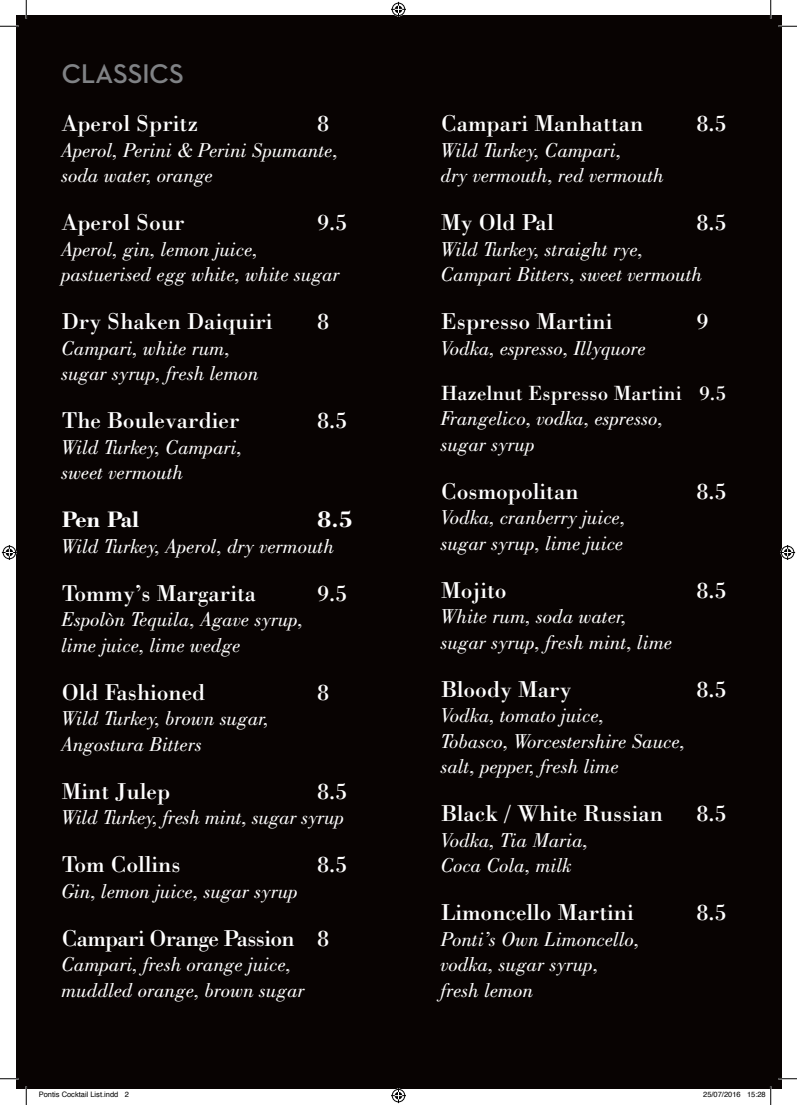
<style>
.page{position:relative;width:797px;height:1105px;background:#fff}
.page>*{position:absolute;margin:0;border:0;box-sizing:border-box;transform-origin:0 0}
.t1{font:700 27.5px "Neutraface 2 Display";color:#808285}
.t2{font:23.75px "Bodoni BT";color:#fff}
.t3{font:23.75px "Bodoni BT";letter-spacing:-.03em;color:#fff}
.t4{font:700 23.75px "Bodoni BT";letter-spacing:-.045em;color:#fff}
.t5{font:italic 21.25px/25.5px "Bodoni BT";color:#fff}
.t6{font:21.25px "Bodoni BT";color:#fff}
.t7{font:7.5px "Helvetica";color:#000}
</style>
<div class="page">
<div style="left:16px;top:16px;width:765px;height:1073px;background:#080302"></div>
<svg style="left:0;top:25px;width:19px;height:2px"></svg>
<svg style="left:778px;top:25px;width:19px;height:2px"></svg>
<svg style="left:0;top:1078px;width:19px;height:1px"></svg>
<svg style="left:778px;top:1078px;width:19px;height:1px"></svg>
<svg style="left:25px;top:0;width:2px;height:19px"></svg>
<svg style="left:25px;top:1086px;width:2px;height:19px"></svg>
<svg style="left:770px;top:0;width:1px;height:19px"></svg>
<svg style="left:391px;top:2px;width:15px;height:15px"></svg>
<svg style="left:391px;top:1088px;width:15px;height:15px"></svg>
<svg style="left:2px;top:545px;width:15px;height:15px"></svg>
<svg style="left:780px;top:545px;width:15px;height:15px"></svg>
<svg style="left:769px;top:1086px;width:2px;height:19px"></svg>
<p class="t1" style="left:62px;top:58px;width:123px">CLASSICS</p>
<p class="t2" style="left:62px;top:108px;width:138px">Aperol Spritz</p>
<p class="t2" style="left:317px;top:108px;width:14px">8</p>
<p class="t5" style="left:62px;top:137px;width:278px">Aperol, Perini &amp; Perini Spumante, soda water, orange</p>
<p class="t2" style="left:62px;top:207px;width:124px">Aperol Sour</p>
<p class="t2" style="left:317px;top:207px;width:32px">9.5</p>
<p class="t5" style="left:62px;top:236px;width:280px">Aperol, gin, lemon juice, pastuerised egg white, white sugar</p>
<p class="t2" style="left:62px;top:306px;width:212px">Dry Shaken Daiquiri</p>
<p class="t2" style="left:317px;top:306px;width:14px">8</p>
<p class="t5" style="left:62px;top:335px;width:199px">Campari, white rum, sugar syrup, fresh lemon</p>
<p class="t2" style="left:62px;top:405px;width:179px">The Boulevardier</p>
<p class="t2" style="left:317px;top:405px;width:32px">8.5</p>
<p class="t5" style="left:62px;top:434px;width:182px">Wild Turkey, Campari, sweet vermouth</p>
<p class="t4" style="left:62px;top:505px;width:79px">Pen Pal</p>
<p class="t4" style="left:317px;top:505px;width:37px">8.5</p>
<p class="t5" style="left:62px;top:533px;width:274px">Wild Turkey, Aperol, dry vermouth</p>
<p class="t2" style="left:62px;top:578px;width:196px">Tommy’s Margarita</p>
<p class="t2" style="left:317px;top:578px;width:32px">9.5</p>
<p class="t5" style="left:62px;top:606px;width:243px">Espolòn Tequila, Agave syrup, lime juice, lime wedge</p>
<p class="t2" style="left:62px;top:677px;width:145px">Old Fashioned</p>
<p class="t2" style="left:317px;top:677px;width:14px">8</p>
<p class="t5" style="left:62px;top:705px;width:209px">Wild Turkey, brown sugar,<br>Angostura Bitters</p>
<p class="t2" style="left:62px;top:776px;width:110px">Mint Julep</p>
<p class="t2" style="left:317px;top:776px;width:32px">8.5</p>
<p class="t5" style="left:62px;top:804px;width:284px">Wild Turkey, fresh mint, sugar syrup</p>
<p class="t2" style="left:62px;top:849px;width:120px">Tom Collins</p>
<p class="t2" style="left:317px;top:849px;width:32px">8.5</p>
<p class="t5" style="left:62px;top:878px;width:238px">Gin, lemon juice, sugar syrup</p>
<p class="t3" style="left:62px;top:923px;width:269px">Campari Orange Passion 8</p>
<p class="t5" style="left:62px;top:951px;width:245px">Campari, fresh orange juice, muddled orange, brown sugar</p>
<p class="t2" style="left:441px;top:108px;width:204px">Campari Manhattan</p>
<p class="t2" style="left:696px;top:108px;width:32px">8.5</p>
<p class="t5" style="left:441px;top:137px;width:225px">Wild Turkey, Campari,<br>dry vermouth, red vermouth</p>
<p class="t2" style="left:441px;top:207px;width:114px">My Old Pal</p>
<p class="t2" style="left:696px;top:207px;width:32px">8.5</p>
<p class="t5" style="left:441px;top:236px;width:263px">Wild Turkey, straight rye,<br>Campari Bitters, sweet vermouth</p>
<p class="t2" style="left:441px;top:306px;width:173px">Espresso Martini</p>
<p class="t2" style="left:696px;top:306px;width:14px">9</p>
<p class="t5" style="left:441px;top:335px;width:207px">Vodka, espresso, Illyquore</p>
<p class="t6" style="left:441px;top:379px;width:287px">Hazelnut Espresso Martini 9.5</p>
<p class="t5" style="left:441px;top:405px;width:224px">Frangelico, vodka, espresso, sugar syrup</p>
<p class="t2" style="left:441px;top:476px;width:139px">Cosmopolitan</p>
<p class="t2" style="left:696px;top:476px;width:32px">8.5</p>
<p class="t5" style="left:441px;top:504px;width:186px">Vodka, cranberry juice, sugar syrup, lime juice</p>
<p class="t2" style="left:441px;top:575px;width:67px">Mojito</p>
<p class="t2" style="left:696px;top:575px;width:32px">8.5</p>
<p class="t5" style="left:441px;top:603px;width:233px">White rum, soda water, sugar syrup, fresh mint, lime</p>
<p class="t2" style="left:441px;top:674px;width:132px">Bloody Mary</p>
<p class="t2" style="left:696px;top:674px;width:32px">8.5</p>
<p class="t5" style="left:441px;top:702px;width:246px">Vodka, tomato juice,<br>Tobasco, Worcestershire Sauce, salt, pepper, fresh lime</p>
<p class="t2" style="left:441px;top:798px;width:223px">Black / White Russian</p>
<p class="t2" style="left:696px;top:798px;width:32px">8.5</p>
<p class="t5" style="left:441px;top:827px;width:149px">Vodka, Tia Maria,<br>Coca Cola, milk</p>
<p class="t2" style="left:441px;top:897px;width:194px">Limoncello Martini</p>
<p class="t2" style="left:696px;top:897px;width:32px">8.5</p>
<p class="t5" style="left:441px;top:926px;width:200px">Ponti’s Own Limoncello, vodka, sugar syrup, fresh lemon</p>
<p class="t7" style="left:39px;top:1089px;width:92px">Pontis Cocktail List.indd 2</p>
<p class="t7" style="left:703px;top:1089px;width:64px">25/07/2016 15:28</p>
</div>
